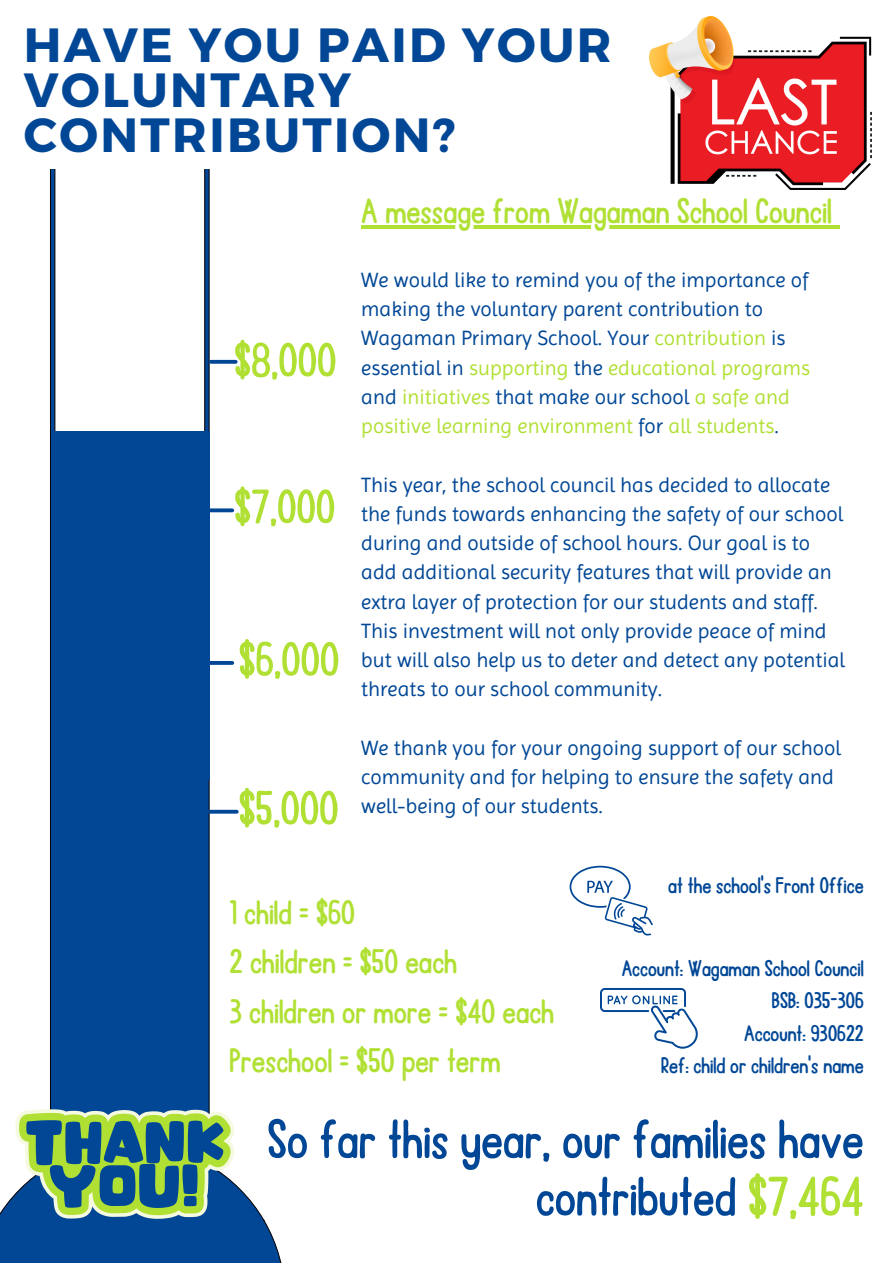
<style>
.page{position:relative;width:893px;height:1264px;background:#fff}
.page>*{position:absolute;margin:0;border:0;box-sizing:border-box;transform-origin:0 0}
.t1{font:57.9px/57.3px "Ballpoint";color:#014796;text-align:right}
.t2{font:50.25px "Ballpoint";color:#b1e035}
.t3{font:700 48px/45px "Montserrat";letter-spacing:.05em;color:#014796}
.t4{font:37.5px "Ballpoint";color:#b1e035}
.t5{font:36px "Ballpoint";color:#b1e035}
.t6{font:24px "Ballpoint";color:#014796}
.t7{font:21px/29.2px "Imprima";color:#014796}
.s1{color:#b1e035}
</style>
<div class="page">
<svg style="left:0;top:169px;width:282px;height:1093px"></svg>
<svg style="left:15px;top:1109px;width:219px;height:109px;background:#5b9081"></svg>
<svg style="left:210px;top:809px;width:27px;height:4px"></svg>
<svg style="left:210px;top:661px;width:22px;height:4px"></svg>
<svg style="left:210px;top:508px;width:22px;height:4px"></svg>
<svg style="left:211px;top:360px;width:25px;height:4px"></svg>
<svg style="left:569px;top:865px;width:83px;height:70px"></svg>
<svg style="left:600px;top:988px;width:97px;height:60px"></svg>
<div style="left:53px;top:431px;width:157px;height:349px;background:#014796"></div>
<img style="left:649px;top:16px;width:222px;height:173px">
<hr style="left:361px;top:225px;width:470px;height:3px;background:#b1e035">
<svg style="left:831px;top:225px;width:8px;height:3px"></svg>
<p class="t3" style="left:24px;top:20px;width:589px">HAVE YOU PAID YOUR<br>VOLUNTARY<br>CONTRIBUTION?</p>
<p class="t2" style="left:234px;top:336px;width:104px">$8,000</p>
<p class="t2" style="left:234px;top:482px;width:102px">$7,000</p>
<p class="t2" style="left:239px;top:635px;width:102px">$6,000</p>
<p class="t2" style="left:239px;top:784px;width:101px">$5,000</p>
<p class="t4" style="left:361px;top:193px;width:472px">A message from Wagaman School Council</p>
<p class="t7" style="left:361px;top:265px;width:450px">We would like to remind you of the importance of making the voluntary parent contribution to Wagaman Primary School. Your <span class="s1">contribution</span> is essential in <span class="s1">supporting</span> the <span class="s1">educational programs </span>and <span class="s1">initiatives</span> that make our school <span class="s1">a safe and positive learning environment</span> for <span class="s1">all students</span>.</p>
<p class="t7" style="left:361px;top:470px;width:485px">This year, the school council has decided to allocate the funds towards enhancing the safety of our school during and outside of school hours. Our goal is to add additional security features that will provide an extra layer of protection for our students and staff.<br>This investment will not only provide peace of mind but will also help us to deter and detect any potential threats to our school community.</p>
<p class="t7" style="left:361px;top:733px;width:481px">We thank you for your ongoing support of our school community and for helping to ensure the safety and well-being of our students.</p>
<p class="t6" style="left:668px;top:873px;width:197px">at the school's Front Office</p>
<p class="t5" style="left:229px;top:895px;width:127px">1 child = $60</p>
<p class="t5" style="left:229px;top:944px;width:229px">2 children = $50 each</p>
<p class="t5" style="left:229px;top:994px;width:326px">3 children or more = $40 each</p>
<p class="t5" style="left:229px;top:1043px;width:272px">Preschool = $50 per term</p>
<p class="t6" style="left:621px;top:956px;width:243px">Account: Wagaman School Council</p>
<p class="t6" style="left:771px;top:989px;width:93px">BSB: 035-306</p>
<p class="t6" style="left:744px;top:1021px;width:121px">Account: 930622</p>
<p class="t6" style="left:661px;top:1054px;width:204px">Ref: child or children's name</p>
<p class="t1" style="left:267px;top:1111px;width:597px">So far this year, our families have contributed <span class="s1">$7,464</span></p>
</div>
